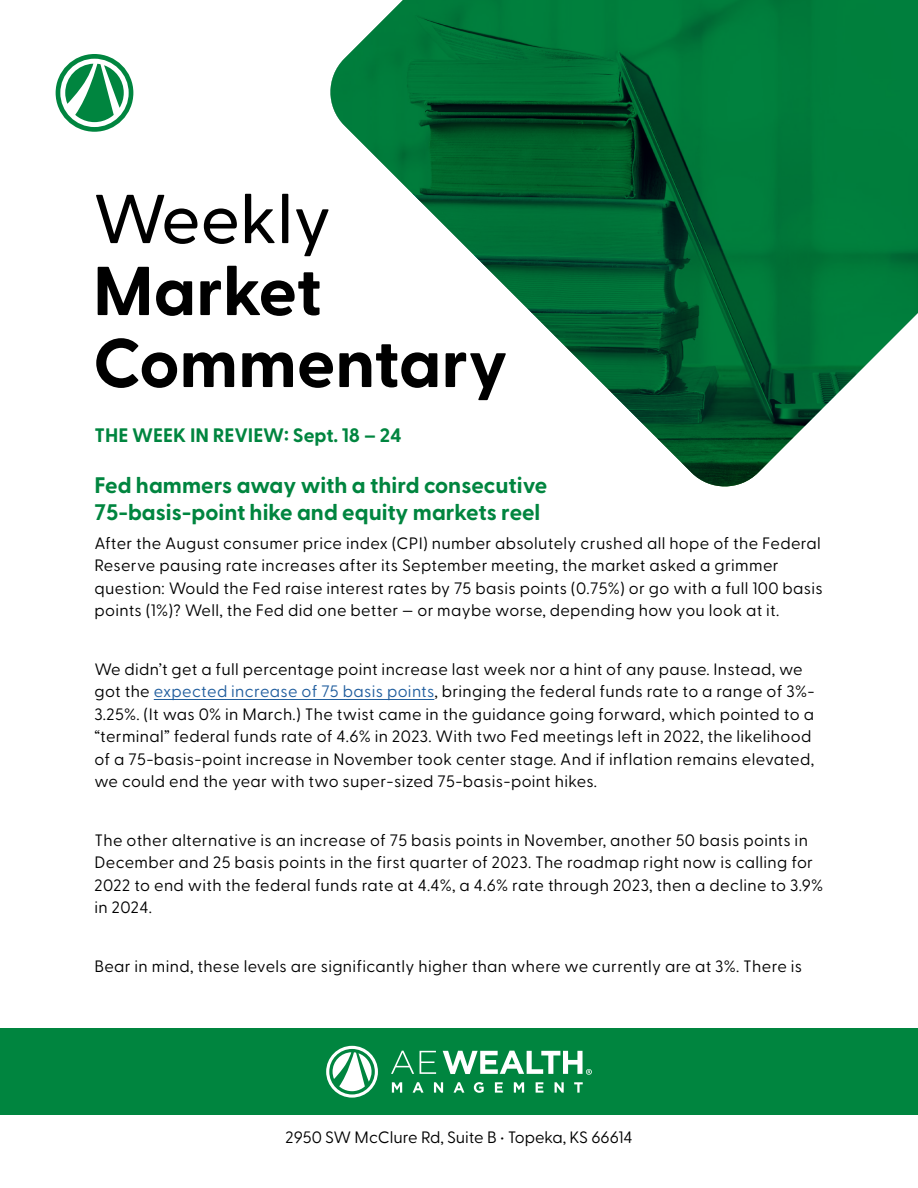
<style>
.page{position:relative;width:918px;height:1188px;background:#fff}
.page>*{position:absolute;margin:0;border:0;box-sizing:border-box;transform-origin:0 0}
.t1{font:700 69px/72px "Greycliff CF";color:#000}
.t2{font:500 69px "Greycliff CF";color:#000}
.t3{font:700 22.5px/27px "Greycliff CF";color:#00853f}
.t4{font:700 19.5px "Greycliff CF";color:#00853f}
.t5{font:16.5px/22.5px "Greycliff CF";letter-spacing:.02em;color:#000}
.t6{font:16.5px "Greycliff CF";color:#000}
.s1{color:#215e9e}
</style>
<div class="page">
<div style="left:0;top:1028px;width:918px;height:87px;background:#00853f"></div>
<svg style="left:391px;top:1051px;width:23px;height:23px"></svg>
<svg style="left:420px;top:1051px;width:16px;height:23px"></svg>
<svg style="left:392px;top:1082px;width:10px;height:11px"></svg>
<svg style="left:413px;top:1082px;width:11px;height:11px"></svg>
<svg style="left:434px;top:1082px;width:9px;height:11px"></svg>
<svg style="left:454px;top:1082px;width:10px;height:11px"></svg>
<svg style="left:474px;top:1082px;width:10px;height:11px"></svg>
<svg style="left:495px;top:1082px;width:8px;height:11px"></svg>
<svg style="left:514px;top:1082px;width:10px;height:11px"></svg>
<svg style="left:536px;top:1082px;width:7px;height:11px"></svg>
<svg style="left:555px;top:1082px;width:9px;height:11px"></svg>
<svg style="left:574px;top:1082px;width:9px;height:11px"></svg>
<svg style="left:326px;top:1046px;width:52px;height:52px"></svg>
<svg style="left:443px;top:1051px;width:149px;height:24px"></svg>
<svg style="left:56px;top:54px;width:77px;height:78px"></svg>
<svg style="left:330px;top:0;width:588px;height:487px"></svg>
<hr style="left:154px;top:699px;width:280px;height:1px;background:#215e9e">
<h1 class="t2" style="left:93px;top:167px;width:240px">Weekly</h1>
<h1 class="t1" style="left:93px;top:251px;width:416px">Market<br>Commentary</h1>
<p class="t4" style="left:94px;top:421px;width:309px">THE WEEK IN REVIEW: Sept. 18 – 24</p>
<h2 class="t3" style="left:94px;top:470px;width:454px">Fed hammers away with a third consecutive<br>75-basis-point hike and equity markets reel</h2>
<p class="t5" style="left:94px;top:531px;width:730px">After the August consumer price index (CPI) number absolutely crushed all hope of the Federal Reserve pausing rate increases after its September meeting, the market asked a grimmer question: Would the Fed raise interest rates by 75 basis points (0.75%) or go with a full 100 basis points (1%)? Well, the Fed did one better — or maybe worse, depending how you look at it.</p>
<p class="t5" style="left:94px;top:657px;width:722px">We didn’t get a full percentage point increase last week nor a hint of any pause. Instead, we got the <span class="s1">expected increase of 75 basis points</span>, bringing the federal funds rate to a range of 3%- 3.25%. (It was 0% in March.) The twist came in the guidance going forward, which pointed to a “terminal” federal funds rate of 4.6% in 2023. With two Fed meetings left in 2022, the likelihood of a 75-basis-point increase in November took center stage. And if inflation remains elevated, we could end the year with two super-sized 75-basis-point hikes.</p>
<p class="t5" style="left:94px;top:828px;width:730px">The other alternative is an increase of 75 basis points in November, another 50 basis points in December and 25 basis points in the first quarter of 2023. The roadmap right now is calling for 2022 to end with the federal funds rate at 4.4%, a 4.6% rate through 2023, then a decline to 3.9% in 2024.</p>
<p class="t5" style="left:94px;top:954px;width:709px">Bear in mind, these levels are significantly higher than where we currently are at 3%. There is</p>
<p class="t6" style="left:285px;top:1125px;width:349px">2950 SW McClure Rd, Suite B • Topeka, KS 66614</p>
</div>
